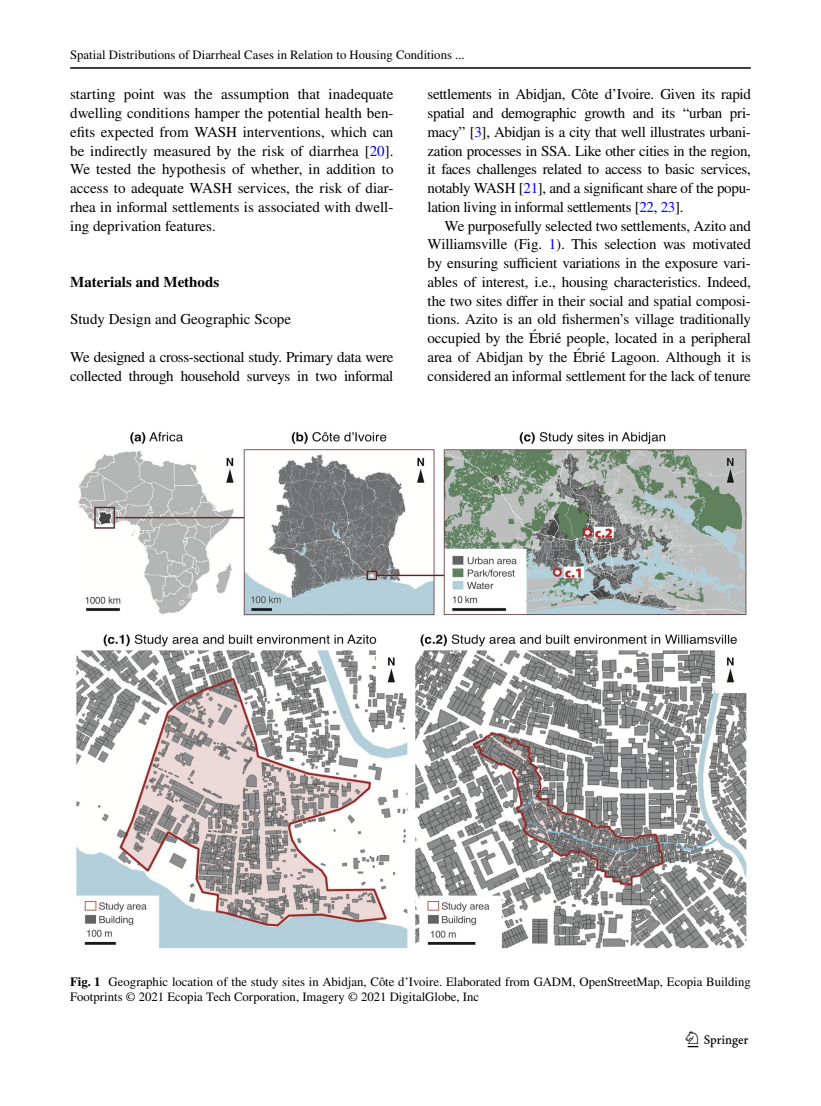
<style>
.page{position:relative;width:821px;height:1106px;background:#fff}
.page>*{position:absolute;margin:0;border:0;box-sizing:border-box;transform-origin:0 0}
.t1{font:22.5px "Springnew Regular 3";color:#000}
.t2{font:15px/18.8px "STIX";letter-spacing:-.02em;color:#000;text-align:justify}
.t3{font:15px "STIX";color:#000}
.t4{font:700 15px "STIX";color:#000}
.t5{font:12.75px/15px "STIX";color:#000}
.t6{font:12.75px "STIX Regular 4";color:#000}
.s1{color:#00f}
.s2{font-weight:700}
</style>
<div class="page">
<hr style="left:70px;top:67px;width:680px;height:2px;background:#000">
<img style="left:76px;top:432px;width:670px;height:517px">
<p class="t6" style="left:70px;top:46px;width:396px">Spatial Distributions of Diarrheal Cases in Relation to Housing Conditions ...</p>
<p class="t2" style="left:70px;top:86px;width:325px">starting point was the assumption that inadequate dwelling conditions hamper the potential health ben&shy;efits expected from WASH interventions, which can be indirectly measured by the risk of diarrhea [<span class="s1">20</span>].<br>We tested the hypothesis of whether, in addition to access to adequate WASH services, the risk of diar&shy;rhea in informal settlements is associated with dwell&shy;ing deprivation features.</p>
<p class="t4" style="left:70px;top:273px;width:151px">Materials and Methods</p>
<p class="t3" style="left:70px;top:309px;width:222px">Study Design and Geographic Scope</p>
<p class="t2" style="left:70px;top:348px;width:325px">We designed a cross-sectional study. Primary data were collected through household surveys in two informal</p>
<p class="t2" style="left:427px;top:86px;width:325px">settlements in Abidjan, Côte d’Ivoire. Given its rapid spatial and demographic growth and its “urban pri&shy;macy” [<span class="s1">3</span>], Abidjan is a city that well illustrates urbani&shy;zation processes in SSA. Like other cities in the region, it faces challenges related to access to basic services, notably WASH [<span class="s1">21</span>], and a significant share of the popu&shy;lation living in informal settlements [<span class="s1">22</span>, <span class="s1">23</span>].</p>
<p class="t2" style="left:427px;top:217px;width:325px;text-indent:17px">We purposefully selected two settlements, Azito and Williamsville (Fig. <span class="s1">1</span>). This selection was motivated by ensuring sufficient variations in the exposure vari&shy;ables of interest, i.e., housing characteristics. Indeed, the two sites differ in their social and spatial composi&shy;tions. Azito is an old fishermen’s village traditionally occupied by the Ébrié people, located in a peripheral area of Abidjan by the Ébrié Lagoon. Although it is considered an informal settlement for the lack of tenure</p>
<p class="t5" style="left:70px;top:975px;width:682px"><span class="s2">Fig. 1</span> Geographic location of the study sites in Abidjan, Côte d’Ivoire. Elaborated from GADM, OpenStreetMap, Ecopia Building<br>Footprints © 2021 Ecopia Tech Corporation, Imagery © 2021 DigitalGlobe, Inc</p>
<h1 class="t1" style="left:687px;top:1031px;width:62px">1 3</h1>
</div>
